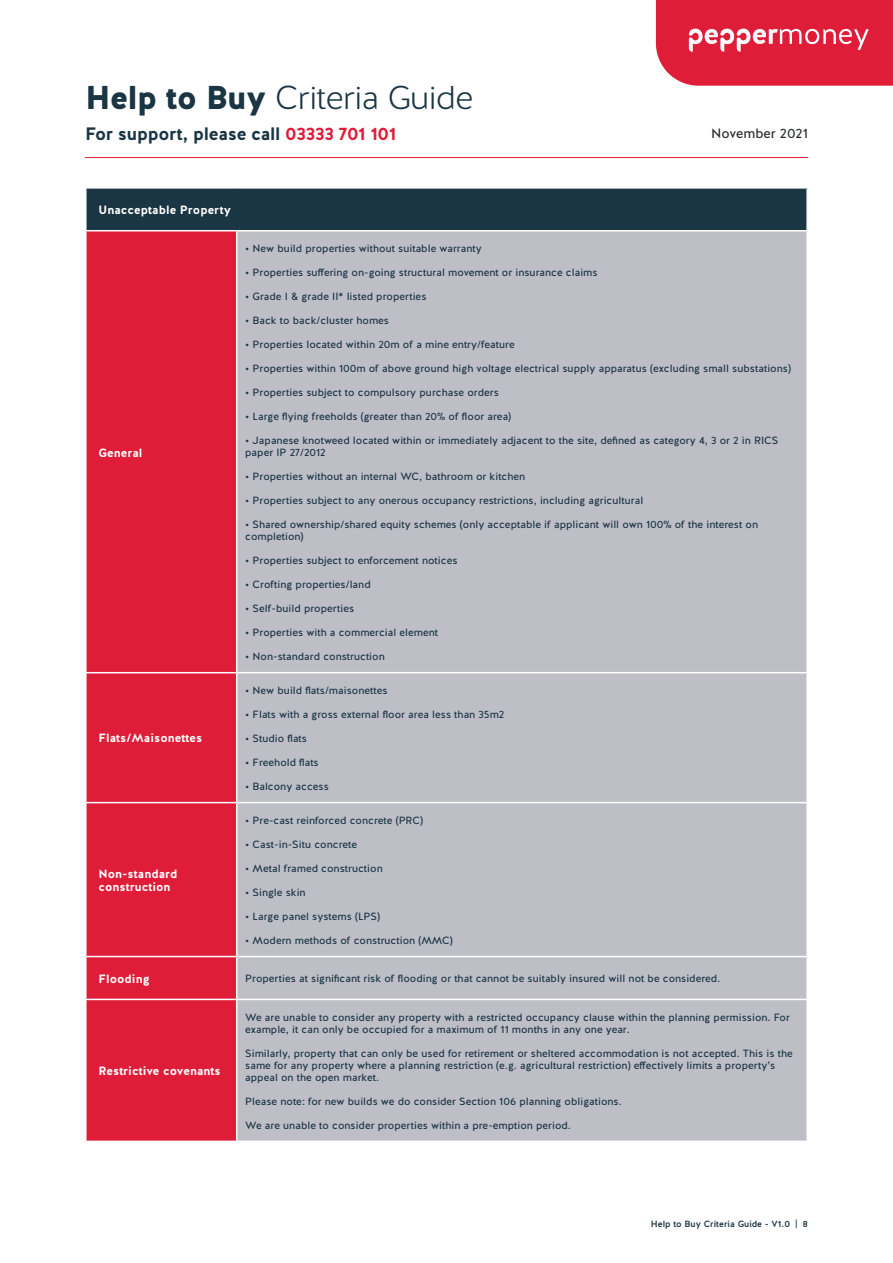
<style>
.page{position:relative;width:893px;height:1263px;background:#fff}
.page>*{position:absolute;margin:0;border:0;box-sizing:border-box;transform-origin:0 0}
.t1{font:300 33px "Halis R";letter-spacing:-.02em;color:#1a3544}
.t2{font:700 18px "Halis R";letter-spacing:-.02em;color:#1a3544}
.t3{font:13.5px "Halis R";color:#292c2f}
.Left_Collum_Text{font:700 12px/13.5px "Halis R";color:#fff}
.Table_Header_Text{font:700 12px "Halis R";color:#fff}
.Right_Collum_Text{font:10.5px/12px "Halis R";color:#1a3544}
.t4{font:500 9px "Halis R";color:#1a3544}
.s1{font-weight:900}
.s2{color:#df1d39}
</style>
<div class="page">
<svg style="left:656px;top:0;width:237px;height:86px;background:#e1304a"></svg>
<hr style="left:85px;top:157px;width:723px;height:1px;background:#df1d39">
<div style="left:86px;top:188px;width:721px;height:43px;background:#1a3544"></div>
<div style="left:87px;top:231px;width:149px;height:909px;background:#df1d39"></div>
<div style="left:237px;top:231px;width:569px;height:909px;background:#bebec6"></div>
<hr style="left:85px;top:187px;width:152px;height:2px;background:#fff">
<hr style="left:85px;top:189px;width:2px;height:41px;background:#fff">
<hr style="left:237px;top:187px;width:571px;height:2px;background:#fff">
<hr style="left:806px;top:189px;width:2px;height:41px;background:#fff">
<hr style="left:85px;top:230px;width:152px;height:1px;background:#fff">
<hr style="left:237px;top:230px;width:571px;height:1px;background:#fff">
<hr style="left:85px;top:672px;width:152px;height:1px;background:#fff">
<hr style="left:237px;top:672px;width:571px;height:1px;background:#fff">
<hr style="left:85px;top:802px;width:152px;height:1px;background:#fff">
<hr style="left:237px;top:802px;width:571px;height:1px;background:#fff">
<hr style="left:85px;top:956px;width:152px;height:1px;background:#fff">
<hr style="left:237px;top:956px;width:571px;height:1px;background:#fff">
<hr style="left:85px;top:999px;width:152px;height:1px;background:#fff">
<hr style="left:237px;top:999px;width:571px;height:1px;background:#fff">
<h1 class="t1" style="left:85px;top:77px;width:390px"><span class="s1">Help to Buy</span> Criteria Guide</h1>
<h2 class="t2" style="left:85px;top:122px;width:313px">For support, please call <span class="s2">03333 701 101</span></h2>
<p class="t3" style="left:711px;top:124px;width:98px">November 2021</p>
<p class="Table_Header_Text" style="left:99px;top:202px;width:134px">Unacceptable Property</p>
<p class="Left_Collum_Text" style="left:99px;top:446px;width:45px">General</p>
<p class="Left_Collum_Text" style="left:99px;top:732px;width:105px">Flats/Maisonettes</p>
<p class="Left_Collum_Text" style="left:99px;top:867px;width:81px">Non-standard construction</p>
<p class="Right_Collum_Text" style="left:245px;top:242px;width:238px">• New build properties without suitable warranty</p>
<p class="Right_Collum_Text" style="left:245px;top:266px;width:354px">• Properties suffering on-going structural movement or insurance claims</p>
<p class="Right_Collum_Text" style="left:245px;top:290px;width:183px">• Grade I &amp; grade II* listed properties</p>
<p class="Right_Collum_Text" style="left:245px;top:314px;width:145px">• Back to back/cluster homes</p>
<p class="Right_Collum_Text" style="left:245px;top:338px;width:271px">• Properties located within 20m of a mine entry/feature</p>
<p class="Right_Collum_Text" style="left:245px;top:362px;width:547px">• Properties within 100m of above ground high voltage electrical supply apparatus (excluding small substations)</p>
<p class="Right_Collum_Text" style="left:245px;top:386px;width:255px">• Properties subject to compulsory purchase orders</p>
<p class="Right_Collum_Text" style="left:245px;top:410px;width:268px">• Large flying freeholds (greater than 20% of floor area)</p>
<p class="Right_Collum_Text" style="left:245px;top:434px;width:535px">• Japanese knotweed located within or immediately adjacent to the site, defined as category 4, 3 or 2 in RICS paper IP 27/2012</p>
<p class="Right_Collum_Text" style="left:245px;top:470px;width:282px">• Properties without an internal WC, bathroom or kitchen</p>
<p class="Right_Collum_Text" style="left:245px;top:494px;width:400px">• Properties subject to any onerous occupancy restrictions, including agricultural</p>
<p class="Right_Collum_Text" style="left:245px;top:518px;width:514px">• Shared ownership/shared equity schemes (only acceptable if applicant will own 100% of the interest on completion)</p>
<p class="Right_Collum_Text" style="left:245px;top:554px;width:214px">• Properties subject to enforcement notices</p>
<p class="Right_Collum_Text" style="left:245px;top:578px;width:127px">• Crofting properties/land</p>
<p class="Right_Collum_Text" style="left:245px;top:602px;width:110px">• Self-build properties</p>
<p class="Right_Collum_Text" style="left:245px;top:626px;width:194px">• Properties with a commercial element</p>
<p class="Right_Collum_Text" style="left:245px;top:650px;width:141px">• Non-standard construction</p>
<p class="Right_Collum_Text" style="left:245px;top:684px;width:144px">• New build flats/maisonettes</p>
<p class="Right_Collum_Text" style="left:245px;top:708px;width:261px">• Flats with a gross external floor area less than 35m2</p>
<p class="Right_Collum_Text" style="left:245px;top:732px;width:63px">• Studio flats</p>
<p class="Right_Collum_Text" style="left:245px;top:756px;width:75px">• Freehold flats</p>
<p class="Right_Collum_Text" style="left:245px;top:780px;width:85px">• Balcony access</p>
<p class="Right_Collum_Text" style="left:245px;top:814px;width:179px">• Pre-cast reinforced concrete (PRC)</p>
<p class="Right_Collum_Text" style="left:245px;top:838px;width:113px">• Cast-in-Situ concrete</p>
<p class="Right_Collum_Text" style="left:245px;top:862px;width:139px">• Metal framed construction</p>
<p class="Right_Collum_Text" style="left:245px;top:886px;width:62px">• Single skin</p>
<p class="Right_Collum_Text" style="left:245px;top:910px;width:136px">• Large panel systems (LPS)</p>
<p class="Right_Collum_Text" style="left:245px;top:934px;width:209px">• Modern methods of construction (MMC)</p>
<p class="Left_Collum_Text" style="left:99px;top:972px;width:53px">Flooding</p>
<p class="Right_Collum_Text" style="left:245px;top:973px;width:477px">Properties at significant risk of flooding or that cannot be suitably insured will not be considered.</p>
<p class="Left_Collum_Text" style="left:99px;top:1064px;width:124px">Restrictive covenants</p>
<p class="Right_Collum_Text" style="left:245px;top:1011px;width:546px">We are unable to consider any property with a restricted occupancy clause within the planning permission. For example, it can only be occupied for a maximum of 11 months in any one year.</p>
<p class="Right_Collum_Text" style="left:245px;top:1047px;width:549px">Similarly, property that can only be used for retirement or sheltered accommodation is not accepted. This is the same for any property where a planning restriction (e.g. agricultural restriction) effectively limits a property’s appeal on the open market.</p>
<p class="Right_Collum_Text" style="left:245px;top:1095px;width:378px">Please note: for new builds we do consider Section 106 planning obligations.</p>
<p class="Right_Collum_Text" style="left:245px;top:1119px;width:327px">We are unable to consider properties within a pre-emption period.</p>
<p class="t4" style="left:651px;top:1218px;width:159px">Help to Buy Criteria Guide - V1.0 | 8</p>
</div>
